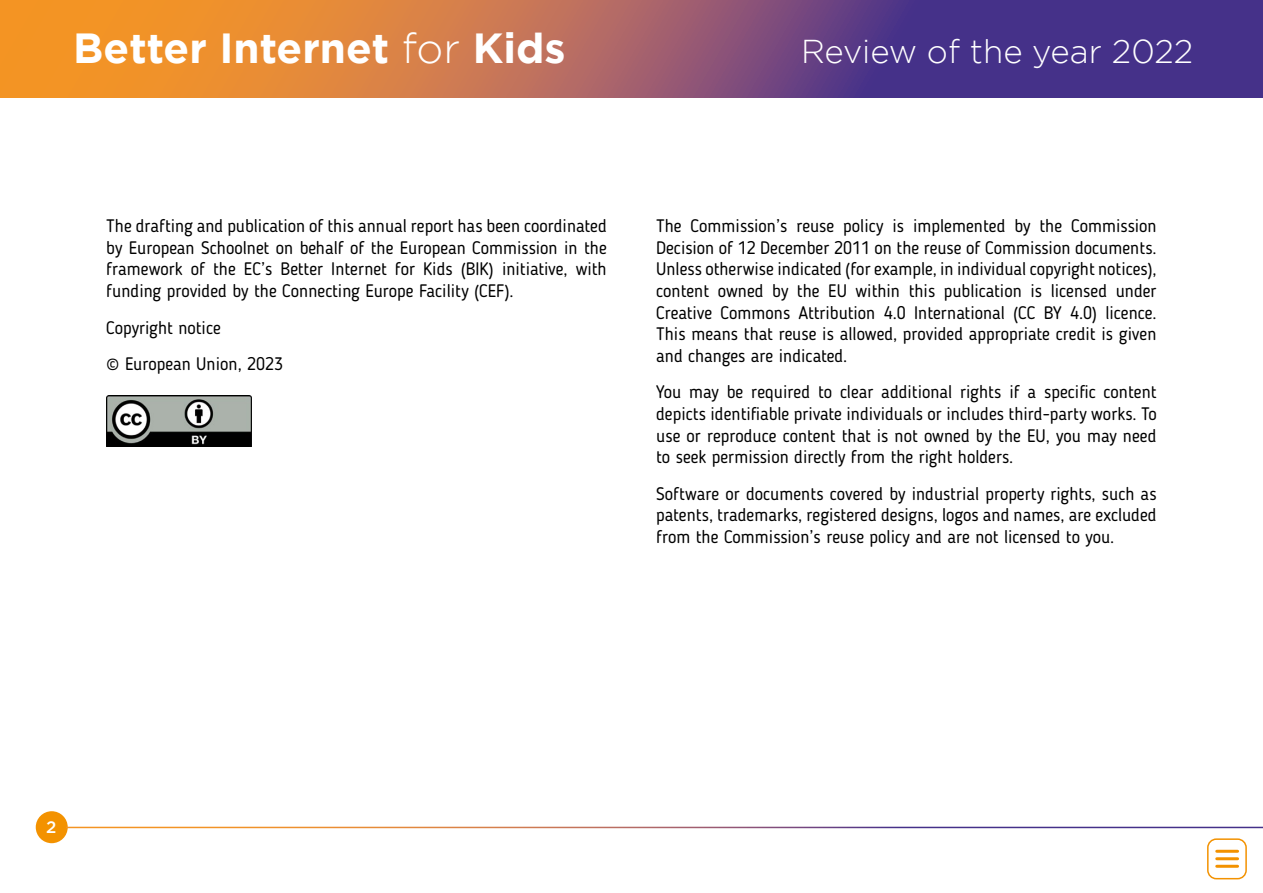
<style>
.page{position:relative;width:1263px;height:893px;background:#fff}
.page>*{position:absolute;margin:0;border:0;box-sizing:border-box;transform-origin:0 0}
.t1{font:700 42px "Gotham";color:#fff}
.t2{font:300 33px "Gotham";color:#fff}
.Paragraph{font:18px/21.6px "Blogger Sans";color:#000;text-align:justify}
.t3{font:500 16.8px "Gotham";color:#fff}
.s1{font-weight:300}
</style>
<div class="page">
<img style="left:106px;top:395px;width:145px;height:51px">
<svg style="left:0;top:0;width:1263px;height:98px;background:#9c6061"></svg>
<div style="left:36px;top:811px;width:32px;height:32px;background:#f39200;border-radius:50%"></div>
<hr style="left:66px;top:827px;width:1197px;height:1px;background:#fff">
<div style="left:1207px;top:838px;width:40px;height:41px;border:2px solid #f39200;border-radius:9px"></div>
<hr style="left:1217px;top:850px;width:20px;height:3px;background:#f39200">
<hr style="left:1217px;top:857px;width:20px;height:3px;background:#f39200">
<hr style="left:1217px;top:865px;width:20px;height:3px;background:#f39200">
<h1 class="t1" style="left:73px;top:20px;width:494px">Better Internet <span class="s1">for</span> Kids</h1>
<h2 class="t2" style="left:801px;top:30px;width:394px">Review of the year 2022</h2>
<p class="Paragraph" style="left:106px;top:215px;width:502px">The drafting and publication of this annual report has been coordinated by European Schoolnet on behalf of the European Commission in the framework of the EC’s Better Internet for Kids (BIK) initiative, with funding provided by the Connecting Europe Facility (CEF).</p>
<p class="Paragraph" style="left:106px;top:317px;width:116px">Copyright notice</p>
<p class="Paragraph" style="left:106px;top:353px;width:178px">© European Union, 2023</p>
<p class="Paragraph" style="left:656px;top:215px;width:502px">The Commission’s reuse policy is implemented by the Commission Decision of 12 December 2011 on the reuse of Commission documents.<br>Unless otherwise indicated (for example, in individual copyright notices), content owned by the EU within this publication is licensed under Creative Commons Attribution 4.0 International (CC BY 4.0) licence.<br>This means that reuse is allowed, provided appropriate credit is given and changes are indicated.</p>
<p class="Paragraph" style="left:656px;top:381px;width:502px">You may be required to clear additional rights if a specific content depicts identifiable private individuals or includes third-party works. To use or reproduce content that is not owned by the EU, you may need to seek permission directly from the right holders.</p>
<p class="Paragraph" style="left:656px;top:483px;width:502px">Software or documents covered by industrial property rights, such as patents, trademarks, registered designs, logos and names, are excluded from the Commission’s reuse policy and are not licensed to you.</p>
<p class="t3" style="left:46px;top:816px;width:12px">2</p>
</div>
